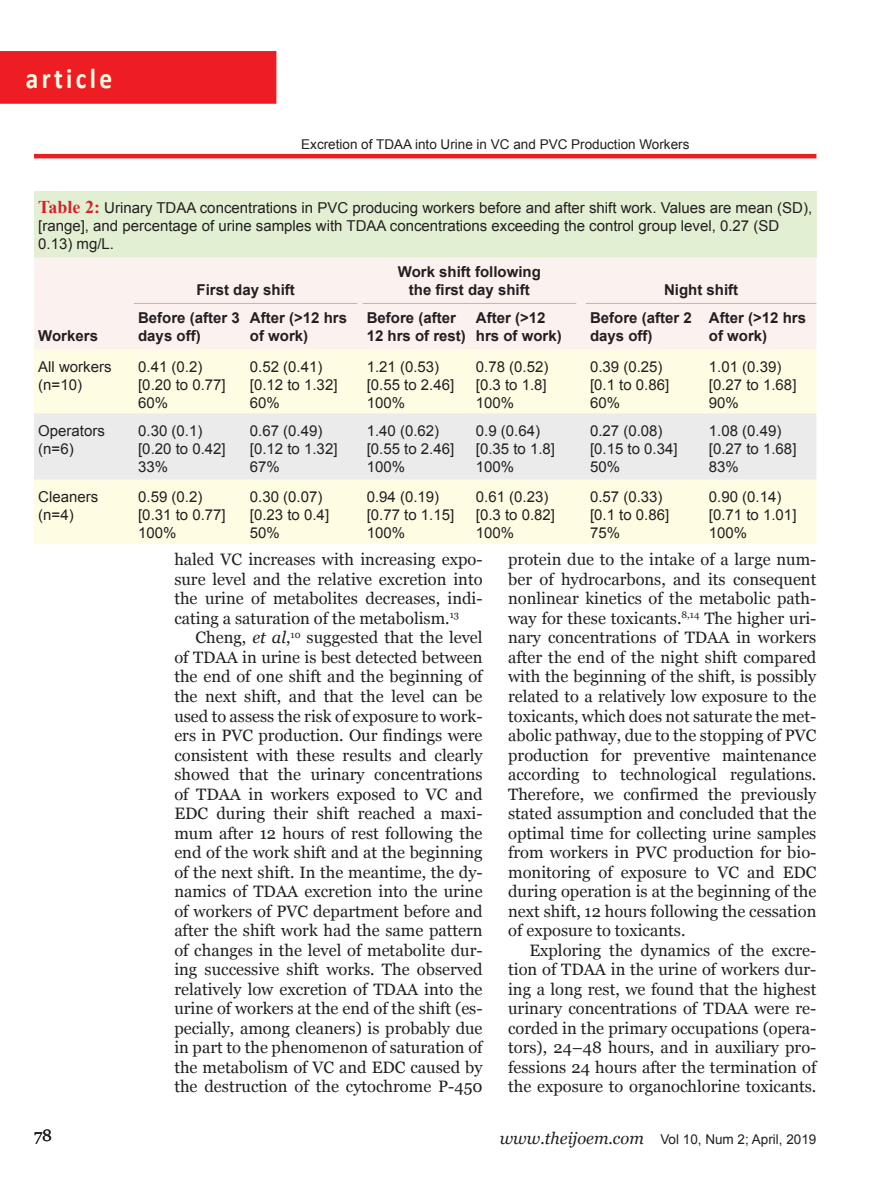
<style>
.page{position:relative;width:893px;height:1191px;background:#fff}
.page>*{position:absolute;margin:0;border:0;box-sizing:border-box;transform-origin:0 0}
.t1{font:700 28.8px "Calibri";letter-spacing:.13em;color:#fffce4;scale:.88 1}
.body{font:16.5px/19.5px "Georgia";color:#231f20;text-align:justify}
.Table_line_body{font:15px/18px "Arial";color:#231f20}
.Legend{font:15px/18px "Arial";color:#231f20}
.table_line_2{font:700 15px/18px "Arial";color:#231f20}
.Running_Title{font:13.5px "Arial";color:#231f20}
.s1{font-family:"Times New Roman";font-weight:700;font-size:18px;color:#d1232a}
.s2{font-style:italic}
.s3{font-family:"Georgia";font-style:italic;font-size:16.5px}
</style>
<div class="page">
<hr style="left:34px;top:154px;width:782px;height:4px;background:#ee1d23">
<div style="left:0;top:51px;width:276px;height:53px;background:#ee1d23"></div>
<div style="left:34px;top:191px;width:782px;height:66px;background:#e3efd2"></div>
<div style="left:34px;top:257px;width:782px;height:92px;background:#fbf1ee"></div>
<div style="left:34px;top:349px;width:782px;height:195px;background:#fffce4"></div>
<div style="left:34px;top:413px;width:782px;height:66px;background:#ebebeb"></div>
<hr style="left:134px;top:303px;width:112px;height:1px;background:#bbb7b7">
<hr style="left:246px;top:303px;width:111px;height:1px;background:#bbb7b7">
<hr style="left:362px;top:303px;width:110px;height:1px;background:#bbb7b7">
<hr style="left:472px;top:303px;width:104px;height:1px;background:#bbb7b7">
<hr style="left:586px;top:303px;width:119px;height:1px;background:#bbb7b7">
<hr style="left:705px;top:303px;width:111px;height:1px;background:#bbb7b7">
<h1 class="t1" style="left:26px;top:60px;width:99px">article</h1>
<p class="Running_Title" style="left:301px;top:136px;width:390px">Excretion of TDAA into Urine in VC and PVC Production Workers</p>
<p class="Legend" style="left:38px;top:198px;width:775px"><span class="s1">Table 2:</span> Urinary TDAA concentrations in PVC producing workers before and after shift work. Values are mean (SD), [range], and percentage of urine samples with TDAA concentrations exceeding the control group level, 0.27 (SD<br>0.13) mg/L.</p>
<p class="table_line_2" style="left:38px;top:327px;width:61px">Workers</p>
<p class="table_line_2" style="left:196px;top:281px;width:100px">First day shift</p>
<p class="table_line_2" style="left:398px;top:263px;width:145px;text-align:center">Work shift following the first day shift</p>
<p class="table_line_2" style="left:664px;top:281px;width:76px">Night shift</p>
<p class="table_line_2" style="left:138px;top:309px;width:103px">Before (after 3 days off)</p>
<p class="table_line_2" style="left:250px;top:309px;width:99px">After (&gt;12 hrs of work)</p>
<p class="table_line_2" style="left:367px;top:309px;width:101px">Before (after<br>12 hrs of rest)</p>
<p class="table_line_2" style="left:476px;top:309px;width:87px">After (&gt;12 hrs of work)</p>
<p class="table_line_2" style="left:590px;top:309px;width:103px">Before (after 2 days off)</p>
<p class="table_line_2" style="left:709px;top:309px;width:99px">After (&gt;12 hrs of work)</p>
<p class="Table_line_body" style="left:38px;top:358px;width:75px">All workers (n=10)</p>
<p class="Table_line_body" style="left:138px;top:358px;width:66px">0.41 (0.2)</p>
<p class="Table_line_body" style="left:138px;top:376px;width:89px">[0.20 to 0.77]</p>
<p class="Table_line_body" style="left:138px;top:394px;width:32px">60%</p>
<p class="Table_line_body" style="left:38px;top:421px;width:68px">Operators (n=6)</p>
<p class="Table_line_body" style="left:138px;top:421px;width:66px">0.30 (0.1)</p>
<p class="Table_line_body" style="left:138px;top:439px;width:89px">[0.20 to 0.42]</p>
<p class="Table_line_body" style="left:138px;top:457px;width:32px">33%</p>
<p class="Table_line_body" style="left:38px;top:488px;width:62px">Cleaners (n=4)</p>
<p class="Table_line_body" style="left:138px;top:488px;width:66px">0.59 (0.2)</p>
<p class="Table_line_body" style="left:138px;top:506px;width:89px">[0.31 to 0.77]</p>
<p class="Table_line_body" style="left:138px;top:524px;width:40px">100%</p>
<p class="Table_line_body" style="left:250px;top:358px;width:74px">0.52 (0.41)</p>
<p class="Table_line_body" style="left:250px;top:376px;width:89px">[0.12 to 1.32]</p>
<p class="Table_line_body" style="left:250px;top:394px;width:32px">60%</p>
<p class="Table_line_body" style="left:250px;top:421px;width:74px">0.67 (0.49)</p>
<p class="Table_line_body" style="left:250px;top:439px;width:89px">[0.12 to 1.32]</p>
<p class="Table_line_body" style="left:250px;top:457px;width:32px">67%</p>
<p class="Table_line_body" style="left:250px;top:488px;width:74px">0.30 (0.07)</p>
<p class="Table_line_body" style="left:250px;top:506px;width:81px">[0.23 to 0.4]</p>
<p class="Table_line_body" style="left:250px;top:524px;width:32px">50%</p>
<p class="Table_line_body" style="left:367px;top:358px;width:74px">1.21 (0.53)</p>
<p class="Table_line_body" style="left:367px;top:376px;width:89px">[0.55 to 2.46]</p>
<p class="Table_line_body" style="left:367px;top:394px;width:40px">100%</p>
<p class="Table_line_body" style="left:367px;top:421px;width:74px">1.40 (0.62)</p>
<p class="Table_line_body" style="left:367px;top:439px;width:89px">[0.55 to 2.46]</p>
<p class="Table_line_body" style="left:367px;top:457px;width:40px">100%</p>
<p class="Table_line_body" style="left:367px;top:488px;width:74px">0.94 (0.19)</p>
<p class="Table_line_body" style="left:367px;top:506px;width:89px">[0.77 to 1.15]</p>
<p class="Table_line_body" style="left:367px;top:524px;width:40px">100%</p>
<p class="Table_line_body" style="left:476px;top:358px;width:74px">0.78 (0.52)</p>
<p class="Table_line_body" style="left:476px;top:376px;width:72px">[0.3 to 1.8]</p>
<p class="Table_line_body" style="left:476px;top:394px;width:40px">100%</p>
<p class="Table_line_body" style="left:476px;top:421px;width:66px">0.9 (0.64)</p>
<p class="Table_line_body" style="left:476px;top:439px;width:81px">[0.35 to 1.8]</p>
<p class="Table_line_body" style="left:476px;top:457px;width:40px">100%</p>
<p class="Table_line_body" style="left:476px;top:488px;width:74px">0.61 (0.23)</p>
<p class="Table_line_body" style="left:476px;top:506px;width:81px">[0.3 to 0.82]</p>
<p class="Table_line_body" style="left:476px;top:524px;width:40px">100%</p>
<p class="Table_line_body" style="left:590px;top:358px;width:74px">0.39 (0.25)</p>
<p class="Table_line_body" style="left:590px;top:376px;width:81px">[0.1 to 0.86]</p>
<p class="Table_line_body" style="left:590px;top:394px;width:32px">60%</p>
<p class="Table_line_body" style="left:590px;top:421px;width:74px">0.27 (0.08)</p>
<p class="Table_line_body" style="left:590px;top:439px;width:89px">[0.15 to 0.34]</p>
<p class="Table_line_body" style="left:590px;top:457px;width:32px">50%</p>
<p class="Table_line_body" style="left:590px;top:488px;width:74px">0.57 (0.33)</p>
<p class="Table_line_body" style="left:590px;top:506px;width:81px">[0.1 to 0.86]</p>
<p class="Table_line_body" style="left:590px;top:524px;width:32px">75%</p>
<p class="Table_line_body" style="left:709px;top:358px;width:74px">1.01 (0.39)</p>
<p class="Table_line_body" style="left:709px;top:376px;width:89px">[0.27 to 1.68]</p>
<p class="Table_line_body" style="left:709px;top:394px;width:32px">90%</p>
<p class="Table_line_body" style="left:709px;top:421px;width:74px">1.08 (0.49)</p>
<p class="Table_line_body" style="left:709px;top:439px;width:89px">[0.27 to 1.68]</p>
<p class="Table_line_body" style="left:709px;top:457px;width:32px">83%</p>
<p class="Table_line_body" style="left:709px;top:488px;width:74px">0.90 (0.14)</p>
<p class="Table_line_body" style="left:709px;top:506px;width:89px">[0.71 to 1.01]</p>
<p class="Table_line_body" style="left:709px;top:524px;width:40px">100%</p>
<p class="body" style="left:174px;top:550px;width:310px">haled VC increases with increasing expo&shy;sure level and the relative excretion into the urine of metabolites decreases, indi&shy;cating a saturation of the metabolism.<sup>13</sup></p>
<p class="body" style="left:174px;top:628px;width:310px;text-indent:21px">Cheng, <span class="s2">et al</span>,<sup>10</sup> suggested that the level of TDAA in urine is best detected between the end of one shift and the beginning of the next shift, and that the level can be used to assess the risk of exposure to work&shy;ers in PVC production. Our findings were consistent with these results and clearly showed that the urinary concentrations of TDAA in workers exposed to VC and EDC during their shift reached a maxi&shy;mum after 12 hours of rest following the end of the work shift and at the beginning of the next shift. In the meantime, the dy&shy;namics of TDAA excretion into the urine of workers of PVC department before and after the shift work had the same pattern of changes in the level of metabolite dur&shy;ing successive shift works. The observed relatively low excretion of TDAA into the urine of workers at the end of the shift (es&shy;pecially, among cleaners) is probably due in part to the phenomenon of saturation of the metabolism of VC and EDC caused by the destruction of the cytochrome P-450</p>
<p class="body" style="left:508px;top:550px;width:310px">protein due to the intake of a large num&shy;ber of hydrocarbons, and its consequent nonlinear kinetics of the metabolic path&shy;way for these toxicants.<sup>8,14</sup> The higher uri&shy;nary concentrations of TDAA in workers after the end of the night shift compared with the beginning of the shift, is possibly related to a relatively low exposure to the toxicants, which does not saturate the met&shy;abolic pathway, due to the stopping of PVC production for preventive maintenance according to technological regulations.<br>Therefore, we confirmed the previously stated assumption and concluded that the optimal time for collecting urine samples from workers in PVC production for bio&shy;monitoring of exposure to VC and EDC during operation is at the beginning of the next shift, 12 hours following the cessation of exposure to toxicants.</p>
<p class="body" style="left:508px;top:940px;width:310px;text-indent:21px">Exploring the dynamics of the excre&shy;tion of TDAA in the urine of workers dur&shy;ing a long rest, we found that the highest urinary concentrations of TDAA were re&shy;corded in the primary occupations (opera&shy;tors), 24–48 hours, and in auxiliary pro&shy;fessions 24 hours after the termination of the exposure to organochlorine toxicants.</p>
<p class="body" style="left:34px;top:1125px;width:20px">78</p>
<p class="Running_Title" style="left:500px;top:1130px;width:318px"><span class="s3">www.theijoem.com</span> Vol 10, Num 2; April, 2019</p>
</div>
